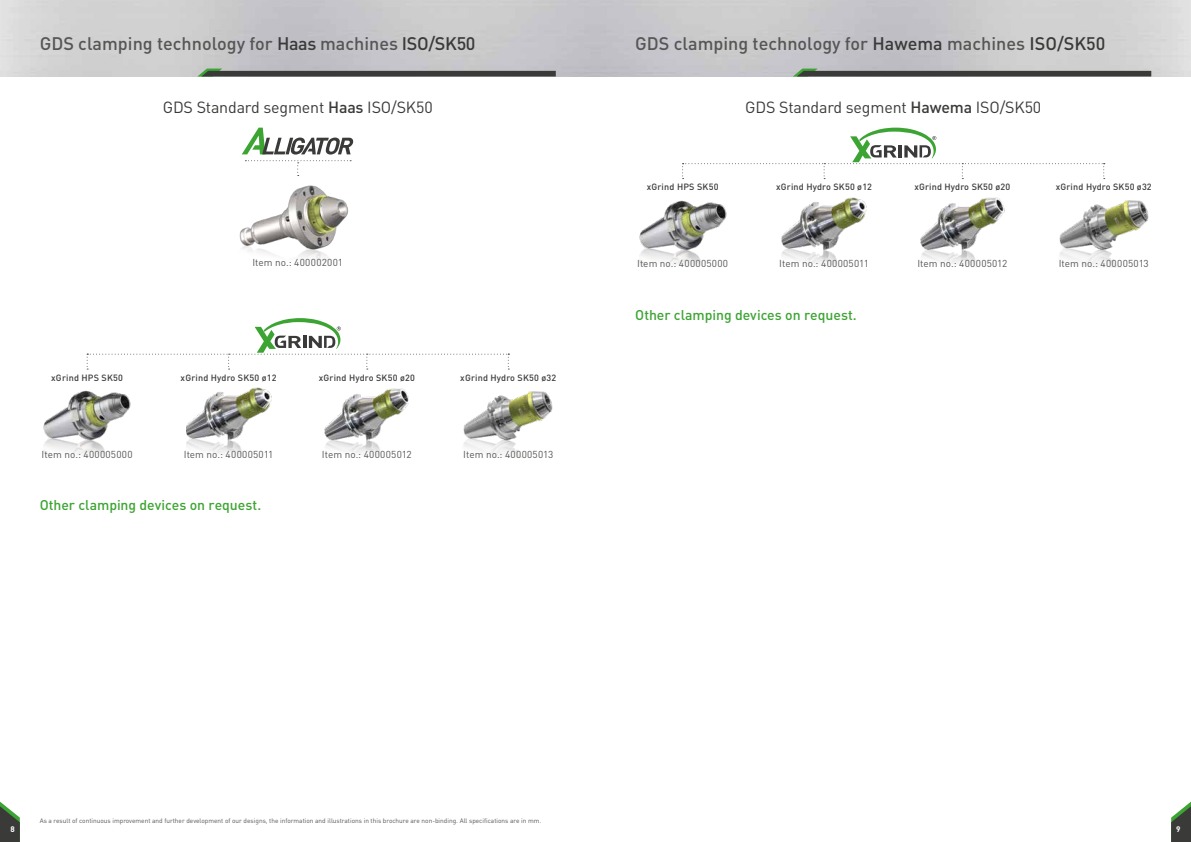
<style>
.page{position:relative;width:1191px;height:842px;background:#fff}
.page>*{position:absolute;margin:0;border:0;box-sizing:border-box;transform-origin:0 0}
.t1{font:500 18px "DIN Pro";color:#565655}
.t2{font:16px "DIN Pro";letter-spacing:-.01em;color:#3a3a39}
.t3{font:500 14px "DIN Pro";letter-spacing:-.005em;color:#3ca432}
.t4{font:10px "DIN Pro";letter-spacing:.015em;color:#565655}
.t5{font:500 9px "DIN Pro";letter-spacing:.02em;color:#3a3a39}
.t6{font:700 8px "DIN Pro";color:#fff}
.t7{font:6.5px "DIN Pro";color:#565655}
.s1{color:#3a3a39}
.s2{font-weight:500}
</style>
<div class="page">
<svg style="left:0;top:801px;width:20px;height:41px"></svg>
<svg style="left:1171px;top:801px;width:20px;height:41px"></svg>
<svg style="left:793px;top:69px;width:358px;height:8px"></svg>
<svg style="left:197px;top:69px;width:359px;height:8px"></svg>
<img style="left:239px;top:185px;width:110px;height:77px">
<svg style="left:242px;top:128px;width:112px;height:48px"></svg>
<img style="left:44px;top:391px;width:87px;height:64px">
<img style="left:186px;top:388px;width:85px;height:67px">
<img style="left:325px;top:388px;width:84px;height:66px">
<svg style="left:87px;top:318px;width:422px;height:52px"></svg>
<img style="left:463px;top:391px;width:90px;height:67px">
<img style="left:639px;top:200px;width:87px;height:65px">
<img style="left:781px;top:197px;width:85px;height:68px">
<img style="left:920px;top:197px;width:84px;height:67px">
<svg style="left:682px;top:128px;width:422px;height:51px"></svg>
<img style="left:1059px;top:200px;width:90px;height:67px">
<h1 class="t1" style="left:40px;top:29px;width:437px">GDS clamping technology for <span class="s1">Haas</span> machines <span class="s1">ISO/SK50</span></h1>
<h2 class="t2" style="left:163px;top:95px;width:271px">GDS Standard segment <span class="s2">Haas</span> ISO/SK50</h2>
<p class="t4" style="left:252px;top:255px;width:92px">Item no.: 400002001</p>
<p class="t5" style="left:51px;top:370px;width:73px">xGrind HPS SK50</p>
<p class="t5" style="left:181px;top:370px;width:97px">xGrind Hydro SK50 ø12</p>
<p class="t5" style="left:319px;top:370px;width:97px">xGrind Hydro SK50 ø20</p>
<p class="t5" style="left:460px;top:370px;width:97px">xGrind Hydro SK50 ø32</p>
<p class="t4" style="left:42px;top:446px;width:93px">Item no.: 400005000</p>
<p class="t4" style="left:184px;top:446px;width:91px">Item no.: 400005011</p>
<p class="t4" style="left:322px;top:446px;width:91px">Item no.: 400005012</p>
<p class="t4" style="left:463px;top:446px;width:92px">Item no.: 400005013</p>
<h3 class="t3" style="left:40px;top:494px;width:223px">Other clamping devices on request.</h3>
<h1 class="t1" style="left:635px;top:29px;width:472px">GDS clamping technology for <span class="s1">Hawema</span> machines <span class="s1">ISO/SK50</span></h1>
<p class="t5" style="left:647px;top:180px;width:73px">xGrind HPS SK50</p>
<h2 class="t2" style="left:745px;top:95px;width:298px">GDS Standard segment <span class="s2">Hawema</span> ISO/SK50</h2>
<p class="t5" style="left:776px;top:180px;width:97px">xGrind Hydro SK50 ø12</p>
<p class="t5" style="left:914px;top:180px;width:97px">xGrind Hydro SK50 ø20</p>
<p class="t5" style="left:1055px;top:180px;width:97px">xGrind Hydro SK50 ø32</p>
<p class="t4" style="left:637px;top:256px;width:93px">Item no.: 400005000</p>
<p class="t4" style="left:779px;top:256px;width:91px">Item no.: 400005011</p>
<h3 class="t3" style="left:635px;top:303px;width:223px">Other clamping devices on request.</h3>
<p class="t4" style="left:917px;top:256px;width:91px">Item no.: 400005012</p>
<p class="t4" style="left:1058px;top:256px;width:92px">Item no.: 400005013</p>
<p class="t7" style="left:40px;top:815px;width:503px">As a result of continuous improvement and further development of our designs, the information and illustrations in this brochure are non-binding. All specifications are in mm.</p>
<p class="t6" style="left:11px;top:822px;width:6px">8</p>
<p class="t6" style="left:1176px;top:822px;width:6px">9</p>
</div>
